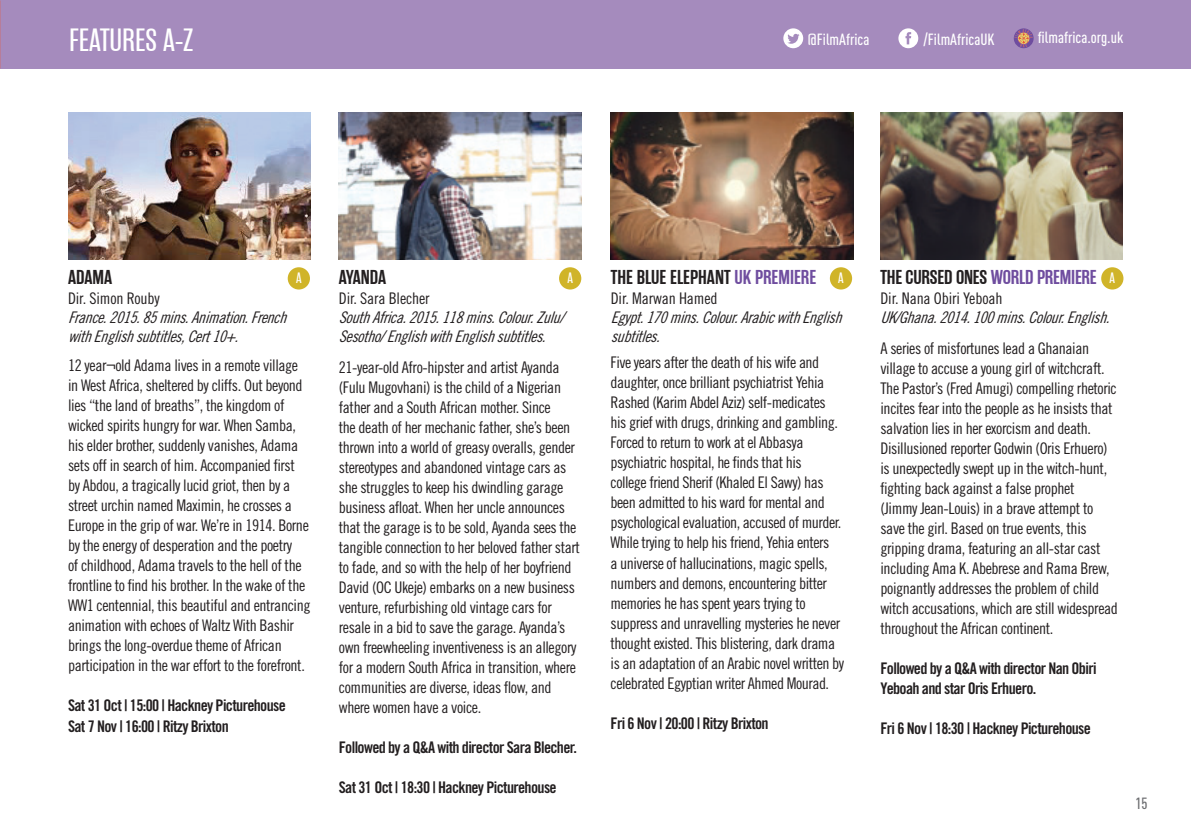
<style>
.page{position:relative;width:1191px;height:840px;background:#fff}
.page>*{position:absolute;margin:0;border:0;box-sizing:border-box;transform-origin:0 0}
.t1{font:32px "Rama Gothic E";color:#fff}
.t2{font:600 20px "Rama Gothic E";letter-spacing:-.005em;color:#231f20}
.t3{font:16px/20px "Trade Gothic LT Std Cn 18";letter-spacing:-.025em;color:#231f20}
.t4{font:16px/20px "Trade Gothic LT Std Bd Cn 20";letter-spacing:-.04em;color:#231f20}
.t5{font:16px/19px "Trade Gothic LT Std Cn 18 Obl";letter-spacing:-.025em;color:#231f20}
.t6{font:500 16px "DIN Cond";color:#fff}
.t7{font:500 16px "DIN Cond";color:#6c6d70}
.t8{font:15px "Rama Gothic E";color:#fff}
.s1{color:#6f4d9f}
</style>
<div class="page">
<div style="left:0;top:0;width:1191px;height:68px;background:#a58bbd"></div>
<svg style="left:783px;top:28px;width:20px;height:20px"></svg>
<svg style="left:898px;top:28px;width:20px;height:20px"></svg>
<svg style="left:1013px;top:28px;width:20px;height:20px"></svg>
<img style="left:610px;top:113px;width:243px;height:146px">
<img style="left:68px;top:113px;width:242px;height:146px">
<img style="left:339px;top:113px;width:242px;height:146px">
<img style="left:880px;top:113px;width:243px;height:146px">
<div style="left:288px;top:267px;width:22px;height:22px;background:#d0b429;border-radius:50%"></div>
<div style="left:830px;top:267px;width:22px;height:22px;background:#d0b429;border-radius:50%"></div>
<div style="left:559px;top:267px;width:22px;height:22px;background:#d0b429;border-radius:50%"></div>
<div style="left:1101px;top:267px;width:22px;height:22px;background:#d0b429;border-radius:50%"></div>
<h1 class="t1" style="left:69px;top:23px;width:126px">FEATURES A-Z</h1>
<p class="t6" style="left:808px;top:29px;width:63px">@FilmAfrica</p>
<p class="t6" style="left:923px;top:29px;width:72px">/FilmAfricaUK</p>
<p class="t6" style="left:1037px;top:28px;width:87px">filmafrica.org.uk</p>
<p class="t2" style="left:880px;top:266px;width:218px">THE CURSED ONES <span class="s1">WORLD PREMIERE</span></p>
<p class="t3" style="left:880px;top:288px;width:123px">Dir. Nana Obiri Yeboah</p>
<p class="t5" style="left:880px;top:308px;width:232px">UK/Ghana. 2014. 100 mins. Colour. English.</p>
<p class="t2" style="left:68px;top:266px;width:46px">ADAMA</p>
<p class="t3" style="left:68px;top:288px;width:93px">Dir. Simon Rouby</p>
<p class="t5" style="left:68px;top:308px;width:220px">France. 2015. 85 mins. Animation. French with English subtitles, Cert 10+.</p>
<p class="t2" style="left:339px;top:266px;width:49px">AYANDA</p>
<p class="t3" style="left:339px;top:288px;width:92px">Dir. Sara Blecher</p>
<p class="t5" style="left:339px;top:308px;width:226px">South Africa. 2015. 118 mins. Colour. Zulu/<br>Sesotho/ English with English subtitles.</p>
<p class="t2" style="left:611px;top:266px;width:207px">THE BLUE ELEPHANT <span class="s1">UK PREMIERE</span></p>
<p class="t3" style="left:611px;top:288px;width:108px">Dir. Marwan Hamed</p>
<p class="t5" style="left:611px;top:308px;width:232px">Egypt. 170 mins. Colour. Arabic with English subtitles.</p>
<p class="t8" style="left:296px;top:270px;width:7px">A</p>
<p class="t8" style="left:567px;top:270px;width:7px">A</p>
<p class="t8" style="left:838px;top:270px;width:7px">A</p>
<p class="t8" style="left:1109px;top:270px;width:7px">A</p>
<p class="t3" style="left:880px;top:337px;width:239px">A series of misfortunes lead a Ghanaian village to accuse a young girl of witchcraft.<br>The Pastor’s (Fred Amugi) compelling rhetoric incites fear into the people as he insists that salvation lies in her exorcism and death.<br>Disillusioned reporter Godwin (Oris Erhuero) is unexpectedly swept up in the witch-hunt, fighting back against a false prophet<br>(Jimmy Jean-Louis) in a brave attempt to save the girl. Based on true events, this gripping drama, featuring an all-star cast including Ama K. Abebrese and Rama Brew, poignantly addresses the problem of child witch accusations, which are still widespread throughout the African continent.</p>
<p class="t4" style="left:880px;top:657px;width:218px">Followed by a Q&amp;A with director Nan Obiri<br>Yeboah and star Oris Erhuero.</p>
<p class="t4" style="left:880px;top:717px;width:212px">Fri 6 Nov | 18:30 | Hackney Picturehouse</p>
<p class="t3" style="left:610px;top:352px;width:235px">Five years after the death of his wife and daughter, once brilliant psychiatrist Yehia Rashed (Karim Abdel Aziz) self-medicates his grief with drugs, drinking and gambling.<br>Forced to return to work at el Abbasya psychiatric hospital, he finds that his<br>college friend Sherif (Khaled El Sawy) has been admitted to his ward for mental and psychological evaluation, accused of murder.<br>While trying to help his friend, Yehia enters<br>a universe of hallucinations, magic spells, numbers and demons, encountering bitter memories he has spent years trying to suppress and unravelling mysteries he never thought existed. This blistering, dark drama is an adaptation of an Arabic novel written by celebrated Egyptian writer Ahmed Mourad.</p>
<p class="t4" style="left:610px;top:712px;width:160px">Fri 6 Nov | 20:00 | Ritzy Brixton</p>
<p class="t3" style="left:68px;top:355px;width:244px">12 year¬old Adama lives in a remote village in West Africa, sheltered by cliffs. Out beyond lies “the land of breaths”, the kingdom of wicked spirits hungry for war. When Samba, his elder brother, suddenly vanishes, Adama sets off in search of him. Accompanied first by Abdou, a tragically lucid griot, then by a street urchin named Maximin, he crosses a Europe in the grip of war. We’re in 1914. Borne by the energy of desperation and the poetry<br>of childhood, Adama travels to the hell of the frontline to find his brother. In the wake of the WW1 centennial, this beautiful and entrancing animation with echoes of Waltz With Bashir brings the long-overdue theme of African participation in the war effort to the forefront.</p>
<p class="t4" style="left:68px;top:695px;width:219px">Sat 31 Oct | 15:00 | Hackney Picturehouse<br>Sat 7 Nov | 16:00 | Ritzy Brixton</p>
<p class="t3" style="left:339px;top:356px;width:243px">21-year-old Afro-hipster and artist Ayanda (Fulu Mugovhani) is the child of a Nigerian father and a South African mother. Since<br>the death of her mechanic father, she’s been thrown into a world of greasy overalls, gender stereotypes and abandoned vintage cars as she struggles to keep his dwindling garage business afloat. When her uncle announces that the garage is to be sold, Ayanda sees the tangible connection to her beloved father start to fade, and so with the help of her boyfriend David (OC Ukeje) embarks on a new business venture, refurbishing old vintage cars for resale in a bid to save the garage. Ayanda’s own freewheeling inventiveness is an allegory for a modern South Africa in transition, where communities are diverse, ideas flow, and where women have a voice.</p>
<p class="t4" style="left:339px;top:736px;width:240px">Followed by a Q&amp;A with director Sara Blecher.</p>
<p class="t4" style="left:339px;top:776px;width:219px">Sat 31 Oct | 18:30 | Hackney Picturehouse</p>
<p class="t7" style="left:1135px;top:793px;width:14px">15</p>
</div>
